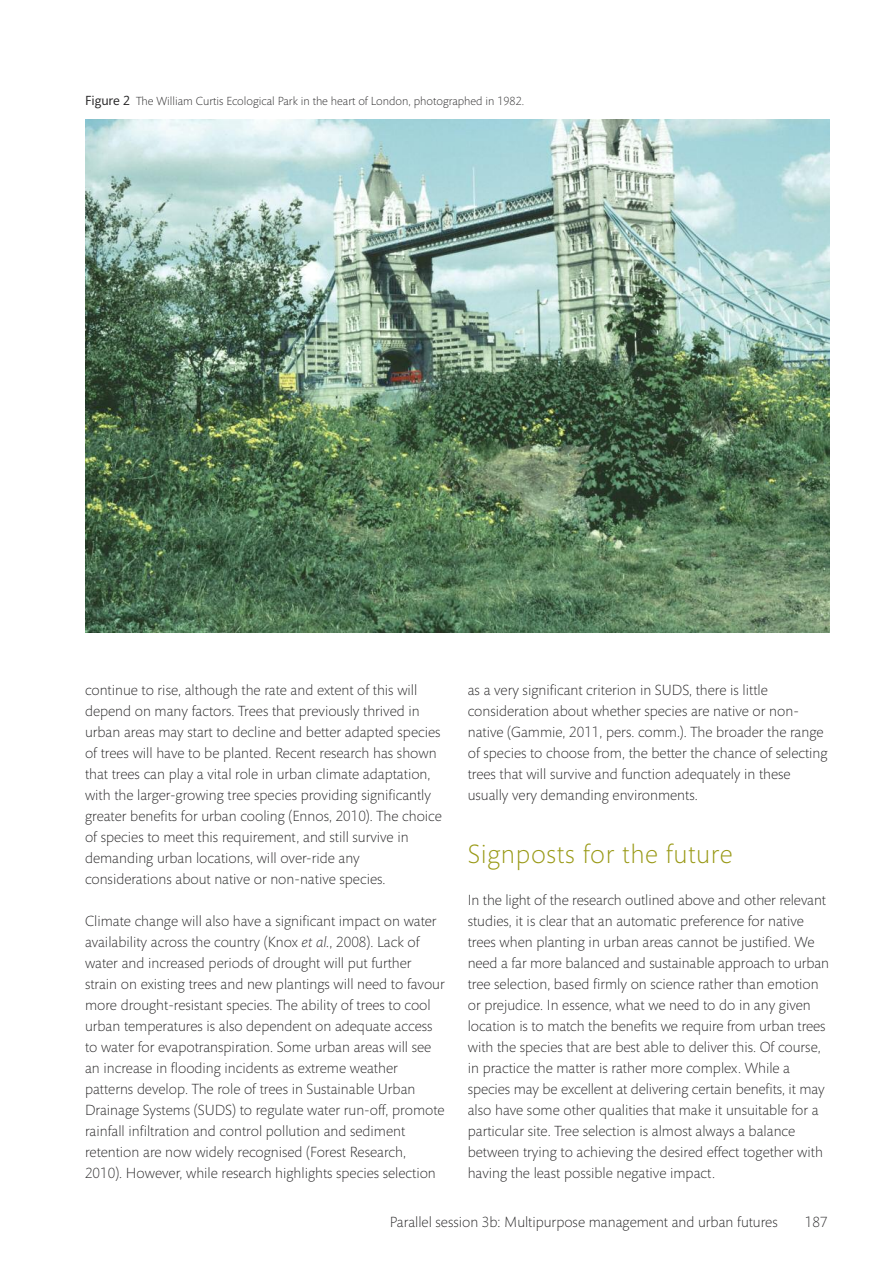
<style>
.page{position:relative;width:893px;height:1263px;background:#fff}
.page>*{position:absolute;margin:0;border:0;box-sizing:border-box;transform-origin:0 0}
.t1{font:300 27px "Mundo Sans";letter-spacing:.025em;color:#999916}
.t2{font:300 15px/21px "Mundo Sans";color:#272627}
.t3{font:300 12px "Mundo Sans";color:#272627}
.s1{font-weight:400;font-size:13.5px}
.s2{font-style:italic}
</style>
<div class="page">
<img style="left:85px;top:119px;width:744px;height:513px">
<p class="t3" style="left:85px;top:97px;width:441px"><span class="s1">Figure 2</span> The William Curtis Ecological Park in the heart of London, photographed in 1982.</p>
<p class="t2" style="left:85px;top:681px;width:358px">continue to rise, although the rate and extent of this will depend on many factors. Trees that previously thrived in urban areas may start to decline and better adapted species of trees will have to be planted. Recent research has shown that trees can play a vital role in urban climate adaptation, with the larger-growing tree species providing significantly greater benefits for urban cooling (Ennos, 2010). The choice of species to meet this requirement, and still survive in demanding urban locations, will over-ride any considerations about native or non-native species.</p>
<p class="t2" style="left:85px;top:912px;width:361px">Climate change will also have a significant impact on water availability across the country (Knox <span class="s2">et al.</span>, 2008). Lack of water and increased periods of drought will put further strain on existing trees and new plantings will need to favour more drought-resistant species. The ability of trees to cool urban temperatures is also dependent on adequate access to water for evapotranspiration. Some urban areas will see an increase in flooding incidents as extreme weather patterns develop. The role of trees in Sustainable Urban Drainage Systems (SUDS) to regulate water run-off, promote rainfall infiltration and control pollution and sediment retention are now widely recognised (Forest Research, 2010). However, while research highlights species selection</p>
<p class="t2" style="left:468px;top:681px;width:361px">as a very significant criterion in SUDS, there is little consideration about whether species are native or non&shy;native (Gammie, 2011, pers. comm.). The broader the range of species to choose from, the better the chance of selecting trees that will survive and function adequately in these usually very demanding environments.</p>
<h1 class="t1" style="left:468px;top:844px;width:266px">Signposts for the future</h1>
<p class="t2" style="left:468px;top:891px;width:363px">In the light of the research outlined above and other relevant studies, it is clear that an automatic preference for native trees when planting in urban areas cannot be justified. We need a far more balanced and sustainable approach to urban tree selection, based firmly on science rather than emotion or prejudice. In essence, what we need to do in any given location is to match the benefits we require from urban trees with the species that are best able to deliver this. Of course, in practice the matter is rather more complex. While a species may be excellent at delivering certain benefits, it may also have some other qualities that make it unsuitable for a particular site. Tree selection is almost always a balance between trying to achieving the desired effect together with having the least possible negative impact.</p>
<p class="t2" style="left:390px;top:1212px;width:389px">Parallel session 3b: Multipurpose management and urban futures</p>
<p class="t2" style="left:805px;top:1212px;width:24px">187</p>
</div>
